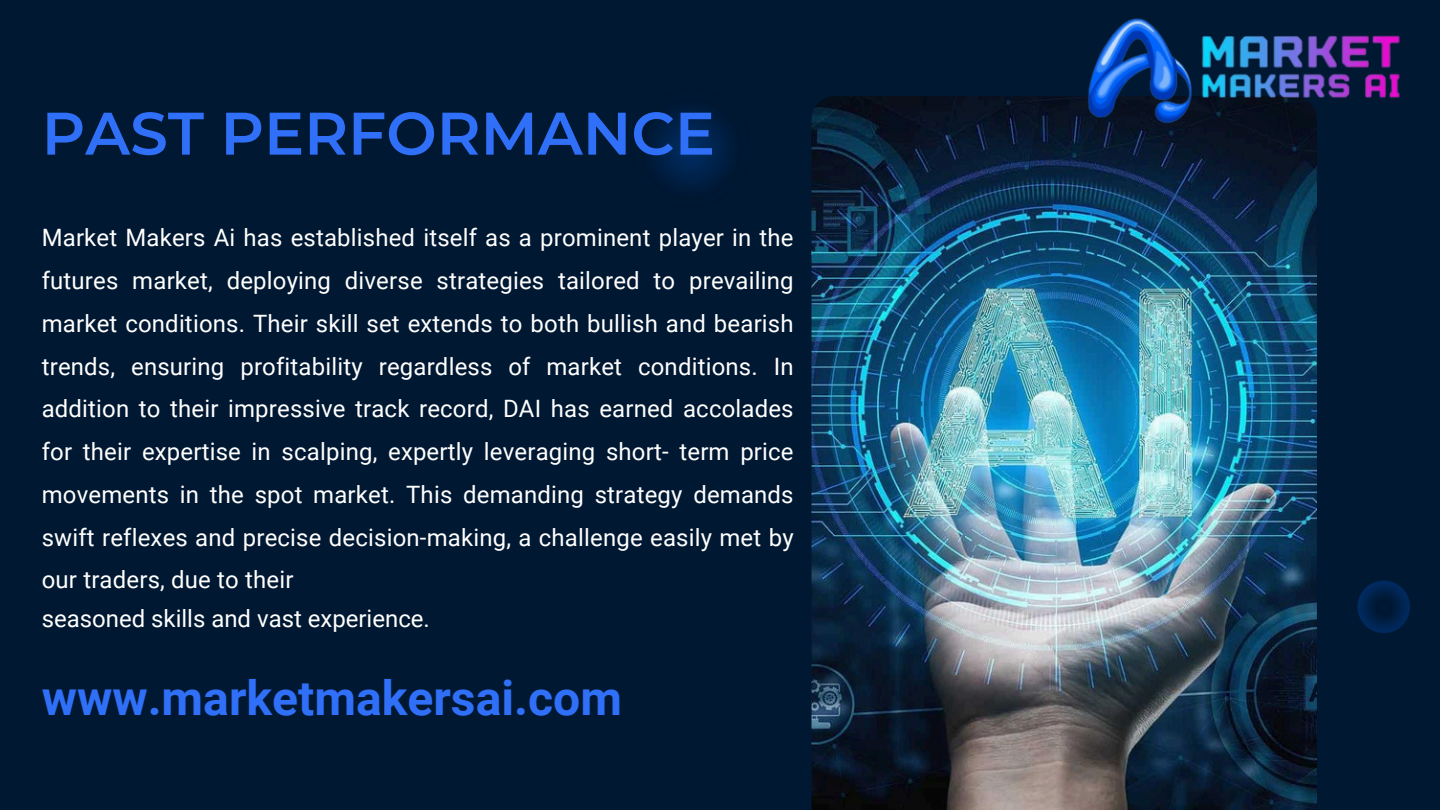
<style>
.page{position:relative;width:1440px;height:810px;background:#001832}
.page>*{position:absolute;margin:0;border:0;box-sizing:border-box;transform-origin:0 0}
.t1{font:600 60px "Montserrat";color:#306ff7}
.t2{font:700 48px "Roboto";color:#306ff7}
.t3{font:24px/42.8px "Roboto";letter-spacing:.01em;color:#fff;text-align:justify}
</style>
<div class="page">
<img style="left:811px;top:96px;width:506px;height:714px">
<img style="left:652px;top:109px;width:79px;height:80px">
<img style="left:1358px;top:580px;width:52px;height:53px">
<img style="left:1009px;top:18px;width:391px;height:276px">
<p class="t1" style="left:42px;top:97px;width:675px">PAST PERFORMANCE</p>
<p class="t3" style="left:42px;top:217px;width:753px">Market Makers Ai has established itself as a prominent player in the futures market, deploying diverse strategies tailored to prevailing market conditions. Their skill set extends to both bullish and bearish trends, ensuring profitability regardless of market conditions. In addition to their impressive track record, DAI has earned accolades for their expertise in scalping, expertly leveraging short- term price movements in the spot market. This demanding strategy demands swift reflexes and precise decision-making, a challenge easily met by our traders, due to their</p>
<h2 class="t3" style="left:42px;top:597px;width:390px">seasoned skills and vast experience.</h2>
<p class="t2" style="left:42px;top:671px;width:582px">www.marketmakersai.com</p>
</div>
